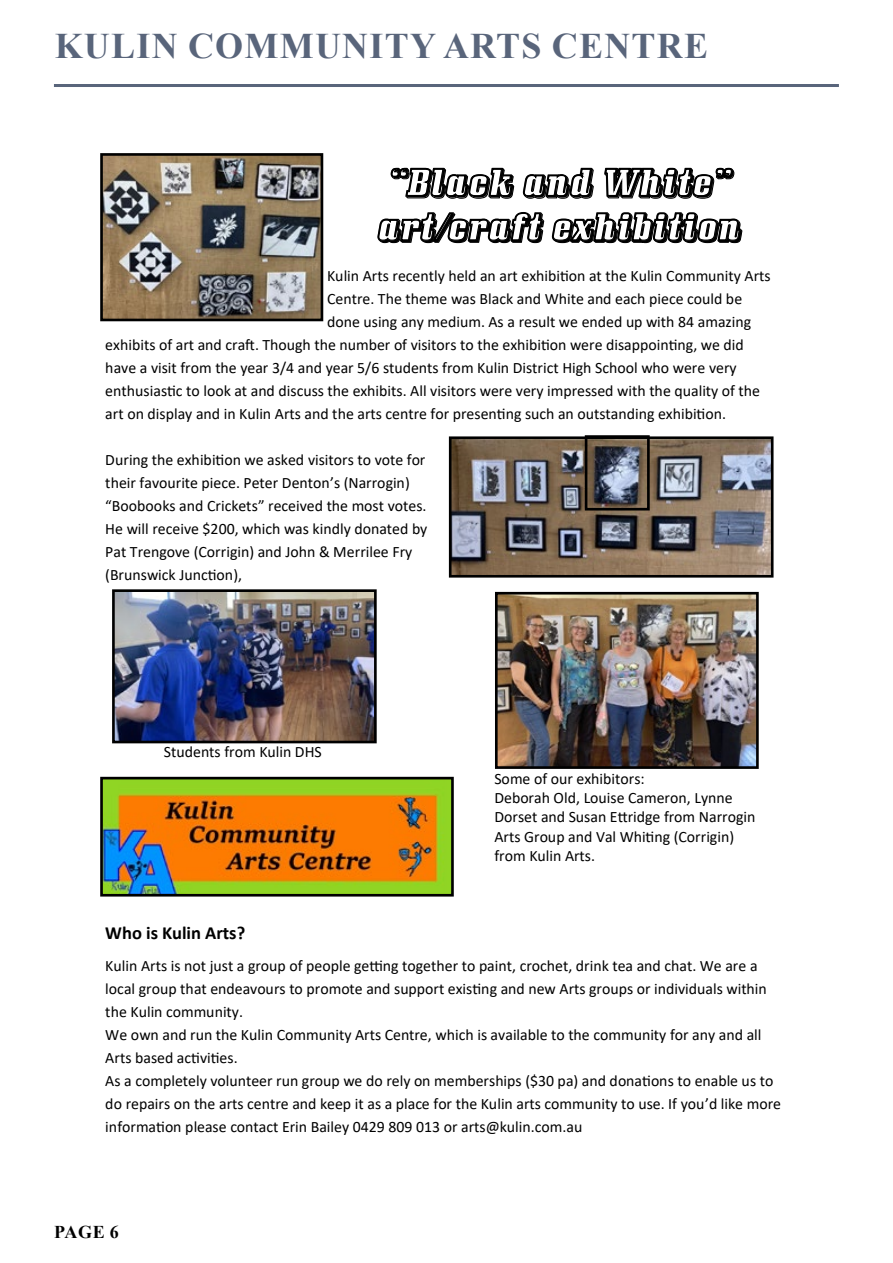
<style>
.page{position:relative;width:893px;height:1263px;background:#fff}
.page>*{position:absolute;margin:0;border:0;box-sizing:border-box;transform-origin:0 0}
.t1{font:36.9px/44.4px "Bullpen Three D";color:#000;text-align:center}
.t2{font:700 36px "Times New Roman";letter-spacing:.035em;color:#59657b}
.t3{font:700 18.6px "Calibri";color:#000}
.t4{font:700 18px "Times New Roman";color:#000}
.t5{font:15.9px/23px "Calibri";color:#000}
</style>
<div class="page">
<hr style="left:54px;top:84px;width:785px;height:3px;background:#59657b">
<img style="left:104px;top:781px;width:346px;height:111px">
<div style="left:100px;top:777px;width:354px;height:119px;border:3px solid #000"></div>
<img style="left:453px;top:440px;width:316px;height:134px">
<div style="left:449px;top:436px;width:324px;height:142px;border:3px solid #000"></div>
<div style="left:585px;top:435px;width:65px;height:75px;border:3px solid #000"></div>
<img style="left:499px;top:596px;width:256px;height:169px">
<div style="left:495px;top:592px;width:264px;height:177px;border:3px solid #000"></div>
<img style="left:116px;top:593px;width:257px;height:146px">
<div style="left:112px;top:589px;width:265px;height:154px;border:3px solid #000"></div>
<img style="left:104px;top:157px;width:215px;height:160px">
<div style="left:100px;top:153px;width:223px;height:168px;border:3px solid #000"></div>
<h2 class="t2" style="left:55px;top:20px;width:655px">KULIN COMMUNITY ARTS CENTRE</h2>
<h1 class="t1" style="left:376px;top:162px;width:365px">“Black and White” art/craft exhibition</h1>
<p class="t5" style="left:327px;top:264px;width:445px">Kulin Arts recently held an art exhibition at the Kulin Community Arts</p>
<p class="t5" style="left:327px;top:287px;width:417px">Centre. The theme was Black and White and each piece could be</p>
<p class="t5" style="left:327px;top:310px;width:426px">done using any medium. As a result we ended up with 84 amazing</p>
<p class="t5" style="left:105px;top:333px;width:640px">exhibits of art and craft. Though the number of visitors to the exhibition were disappointing, we did</p>
<p class="t5" style="left:105px;top:356px;width:633px">have a visit from the year 3/4 and year 5/6 students from Kulin District High School who were very</p>
<p class="t5" style="left:105px;top:379px;width:656px">enthusiastic to look at and discuss the exhibits. All visitors were very impressed with the quality of the</p>
<p class="t5" style="left:105px;top:402px;width:622px">art on display and in Kulin Arts and the arts centre for presenting such an outstanding exhibition.</p>
<p class="t5" style="left:105px;top:448px;width:324px">During the exhibition we asked visitors to vote for their favourite piece. Peter Denton’s (Narrogin) “Boobooks and Crickets” received the most votes.<br>He will receive $200, which was kindly donated by Pat Trengove (Corrigin) and John &amp; Merrilee Fry (Brunswick Junction),</p>
<p class="t5" style="left:164px;top:740px;width:159px">Students from Kulin DHS</p>
<p class="t5" style="left:494px;top:768px;width:263px;line-height:19.4px">Some of our exhibitors:<br>Deborah Old, Louise Cameron, Lynne<br>Dorset and Susan Ettridge from Narrogin<br>Arts Group and Val Whiting (Corrigin) from Kulin Arts.</p>
<p class="t3" style="left:105px;top:919px;width:141px">Who is Kulin Arts?</p>
<p class="t5" style="left:105px;top:953px;width:677px">Kulin Arts is not just a group of people getting together to paint, crochet, drink tea and chat. We are a local group that endeavours to promote and support existing and new Arts groups or individuals within the Kulin community.<br>We own and run the Kulin Community Arts Centre, which is available to the community for any and all Arts based activities.<br>As a completely volunteer run group we do rely on memberships ($30 pa) and donations to enable us to do repairs on the arts centre and keep it as a place for the Kulin arts community to use. If you’d like more information please contact Erin Bailey 0429 809 013 or arts@kulin.com.au</p>
<p class="t4" style="left:54px;top:1219px;width:66px">PAGE 6</p>
</div>
